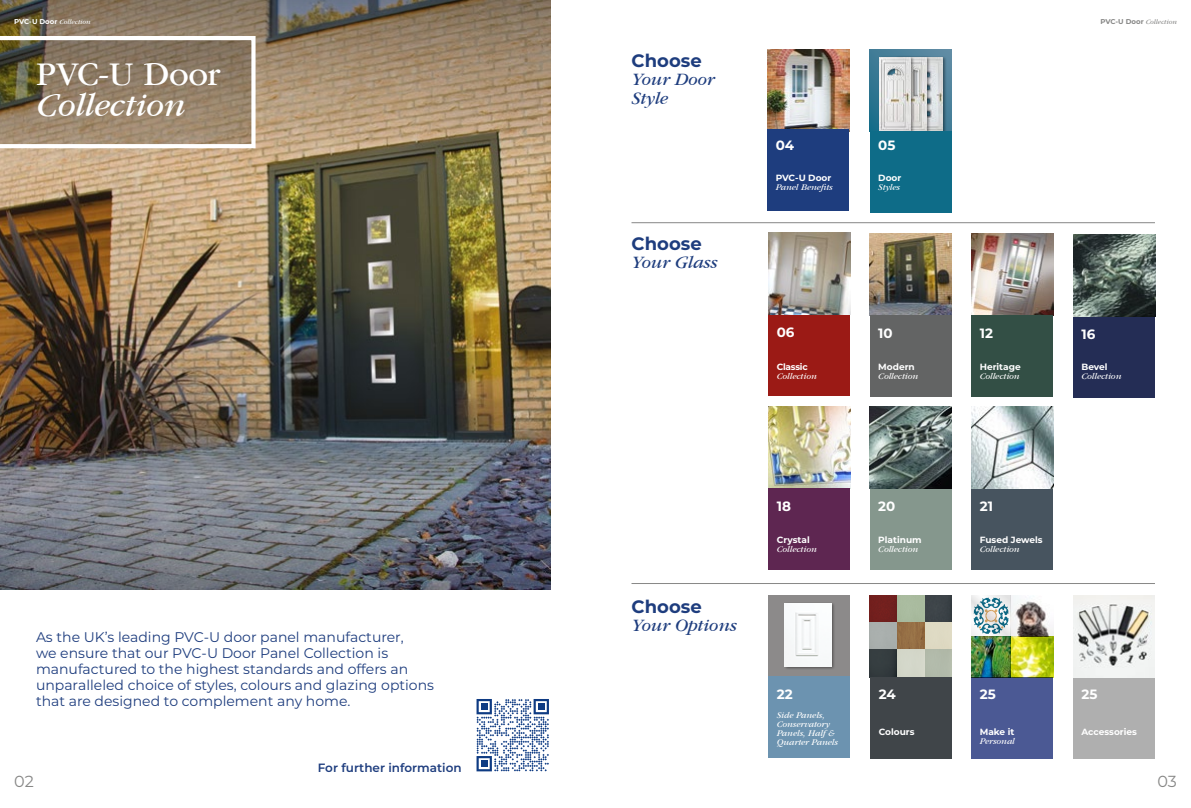
<style>
.page{position:relative;width:1191px;height:808px;background:#fff}
.page>*{position:absolute;margin:0;border:0;box-sizing:border-box;transform-origin:0 0}
.t1{font:italic 34.4px "ITC Garamond Std";letter-spacing:-.01em;color:#fff}
.t2{font:34.4px "ITC Garamond Std";letter-spacing:-.01em;color:#fff}
.t3{font:italic 18px/18px "ITC Garamond Std";color:#1e3d7e}
.t4{font:700 18px "Montserrat";color:#1e3d7e}
.t5{font:16px "Montserrat";color:#878786}
.t6{font:14px/16px "Montserrat";color:#1e3d7e}
.t7{font:700 13.5px "Montserrat";color:#fff}
.t8{font:600 12px "Montserrat";color:#1e3d7e}
.t9{font:italic 9px/9px "ITC Garamond Std";color:#fff}
.t10{font:700 9px "Montserrat";color:#fff}
.t11{font:700 9px "Montserrat";letter-spacing:-.03em;color:#fff}
.t12{font:italic 7px "ITC Garamond Std";color:#878786}
.t13{font:italic 7px "ITC Garamond Std";color:#fff}
.s1{font-family:"Montserrat";font-weight:700;font-style:normal}
</style>
<div class="page">
<img style="left:0;top:177px;width:550px;height:306px">
<svg style="left:0;top:0;width:550px;height:177px;background:#9b866a"></svg>
<div style="left:870px;top:488px;width:82px;height:82px;background:#85978d"></div>
<img style="left:767px;top:50px;width:82px;height:79px">
<img style="left:870px;top:233px;width:82px;height:82px">
<div style="left:870px;top:315px;width:82px;height:82px;background:#636464"></div>
<img style="left:768px;top:406px;width:82px;height:82px">
<div style="left:768px;top:488px;width:82px;height:82px;background:#5e2651"></div>
<img style="left:870px;top:595px;width:27px;height:28px">
<div style="left:924px;top:595px;width:28px;height:28px;background:#3c4348"></div>
<div style="left:897px;top:595px;width:27px;height:28px;background:#a9bb9f"></div>
<div style="left:870px;top:623px;width:27px;height:27px;background:#a9afad"></div>
<div style="left:924px;top:623px;width:28px;height:27px;background:#dedac3"></div>
<div style="left:897px;top:623px;width:27px;height:27px;background:#966e45"></div>
<div style="left:870px;top:650px;width:27px;height:27px;background:#343c3f"></div>
<div style="left:924px;top:650px;width:28px;height:27px;background:#b2baaa"></div>
<div style="left:897px;top:650px;width:27px;height:27px;background:#d3d7c9"></div>
<div style="left:870px;top:677px;width:82px;height:82px;background:#404549"></div>
<div style="left:768px;top:314px;width:82px;height:82px;background:#9b1a15"></div>
<img style="left:768px;top:232px;width:82px;height:82px">
<div style="left:1073px;top:316px;width:82px;height:82px;background:#242d55"></div>
<img style="left:1073px;top:234px;width:82px;height:82px">
<div style="left:971px;top:488px;width:82px;height:82px;background:#47545f"></div>
<img style="left:971px;top:406px;width:82px;height:82px">
<div style="left:1073px;top:677px;width:82px;height:82px;background:#afafaf"></div>
<img style="left:1073px;top:595px;width:82px;height:82px">
<img style="left:971px;top:233px;width:82px;height:82px">
<div style="left:971px;top:315px;width:82px;height:82px;background:#334f45"></div>
<img style="left:870px;top:406px;width:82px;height:82px">
<hr style="left:631px;top:222px;width:524px;height:1px;background:#878786">
<hr style="left:631px;top:583px;width:524px;height:1px;background:#878786">
<svg style="left:0;top:36px;width:255px;height:112px;background:#95856e"></svg>
<div style="left:767px;top:129px;width:82px;height:82px;background:#1e3d7e"></div>
<svg style="left:870px;top:50px;width:82px;height:81px;background:#427d97"></svg>
<div style="left:910px;top:57px;width:36px;height:78px;background:#000;opacity:.45"></div>
<img style="left:930px;top:58px;width:12px;height:73px">
<div style="left:894px;top:56px;width:36px;height:79px;background:#000;opacity:.45"></div>
<img style="left:914px;top:58px;width:12px;height:73px">
<div style="left:878px;top:56px;width:36px;height:79px;background:#000;opacity:.45"></div>
<img style="left:879px;top:58px;width:31px;height:73px">
<div style="left:870px;top:131px;width:82px;height:82px;background:#0e6c88"></div>
<div style="left:768px;top:595px;width:82px;height:82px;background:#8c8a8a"></div>
<div style="left:784px;top:602px;width:51px;height:67px;background:#000;opacity:.45"></div>
<img style="left:785px;top:603px;width:46px;height:63px">
<div style="left:768px;top:676px;width:82px;height:82px;background:#6c93b0"></div>
<div style="left:971px;top:677px;width:82px;height:82px;background:#4b5994"></div>
<svg style="left:971px;top:595px;width:39px;height:41px"></svg>
<img style="left:971px;top:636px;width:82px;height:41px">
<img style="left:1010px;top:596px;width:43px;height:40px">
<svg style="left:0;top:483px;width:550px;height:107px;background:#6c6f79"></svg>
<svg style="left:476px;top:699px;width:73px;height:72px"></svg>
<div style="left:481px;top:703px;width:6px;height:7px;background:#0e3b83"></div>
<div style="left:538px;top:703px;width:6px;height:7px;background:#0e3b83"></div>
<div style="left:481px;top:760px;width:6px;height:7px;background:#0e3b83"></div>
<p class="t13" style="left:14px;top:19px;width:78px"><span class="s1">PVC-U Door</span> Collection</p>
<h1 class="t2" style="left:36px;top:61px;width:186px">PVC-U Door</h1>
<h1 class="t1" style="left:36px;top:92px;width:151px">Collection</h1>
<p class="t6" style="left:36px;top:630px;width:399px">As the UK’s leading PVC-U door panel manufacturer,<br>we ensure that our PVC-U Door Panel Collection is manufactured to the highest standards and offers an unparalleled choice of styles, colours and glazing options that are designed to complement any home.</p>
<p class="t5" style="left:14px;top:774px;width:21px">02</p>
<p class="t8" style="left:318px;top:762px;width:145px">For further information</p>
<p class="t4" style="left:631px;top:52px;width:72px">Choose</p>
<p class="t3" style="left:631px;top:72px;width:84px">Your Door<br>Style</p>
<p class="t4" style="left:631px;top:235px;width:72px">Choose</p>
<p class="t3" style="left:631px;top:255px;width:87px">Your Glass</p>
<p class="t7" style="left:775px;top:139px;width:20px">04</p>
<p class="t7" style="left:878px;top:139px;width:19px">05</p>
<p class="t10" style="left:775px;top:173px;width:57px">PVC-U Door</p>
<p class="t9" style="left:775px;top:183px;width:58px">Panel Benefits</p>
<p class="t10" style="left:878px;top:173px;width:25px">Door</p>
<p class="t9" style="left:878px;top:183px;width:23px">Styles</p>
<p class="t7" style="left:777px;top:325px;width:19px">06</p>
<p class="t11" style="left:777px;top:363px;width:32px">Classic</p>
<p class="t9" style="left:777px;top:373px;width:41px">Collection</p>
<p class="t7" style="left:878px;top:326px;width:16px">10</p>
<p class="t10" style="left:878px;top:363px;width:38px">Modern</p>
<p class="t9" style="left:878px;top:373px;width:41px">Collection</p>
<p class="t4" style="left:631px;top:598px;width:72px">Choose</p>
<p class="t3" style="left:631px;top:617px;width:107px">Your Options</p>
<p class="t7" style="left:777px;top:499px;width:16px">18</p>
<p class="t10" style="left:777px;top:535px;width:34px">Crystal</p>
<p class="t9" style="left:777px;top:545px;width:41px">Collection</p>
<p class="t7" style="left:777px;top:687px;width:17px">22</p>
<p class="t9" style="left:777px;top:711px;width:63px">Side Panels,<br>Conservatory<br>Panels, Half &amp;<br>Quarter Panels</p>
<p class="t7" style="left:878px;top:499px;width:19px">20</p>
<p class="t10" style="left:878px;top:535px;width:45px">Platinum</p>
<p class="t9" style="left:878px;top:545px;width:41px">Collection</p>
<p class="t7" style="left:878px;top:687px;width:19px">24</p>
<p class="t10" style="left:878px;top:727px;width:37px">Colours</p>
<p class="t12" style="left:1100px;top:19px;width:78px"><span class="s1">PVC-U Door</span> Collection</p>
<p class="t7" style="left:979px;top:326px;width:15px">12</p>
<p class="t10" style="left:979px;top:363px;width:43px">Heritage</p>
<p class="t9" style="left:979px;top:373px;width:41px">Collection</p>
<p class="t7" style="left:1081px;top:327px;width:15px">16</p>
<p class="t10" style="left:1081px;top:363px;width:28px">Bevel</p>
<p class="t9" style="left:1081px;top:373px;width:41px">Collection</p>
<p class="t7" style="left:979px;top:499px;width:15px">21</p>
<p class="t10" style="left:979px;top:535px;width:64px">Fused Jewels</p>
<p class="t9" style="left:979px;top:545px;width:41px">Collection</p>
<p class="t7" style="left:979px;top:687px;width:17px">25</p>
<p class="t10" style="left:979px;top:727px;width:36px">Make it</p>
<p class="t9" style="left:979px;top:737px;width:37px">Personal</p>
<p class="t7" style="left:1081px;top:687px;width:17px">25</p>
<p class="t10" style="left:1081px;top:727px;width:57px">Accessories</p>
<p class="t5" style="left:1157px;top:774px;width:21px">03</p>
</div>
